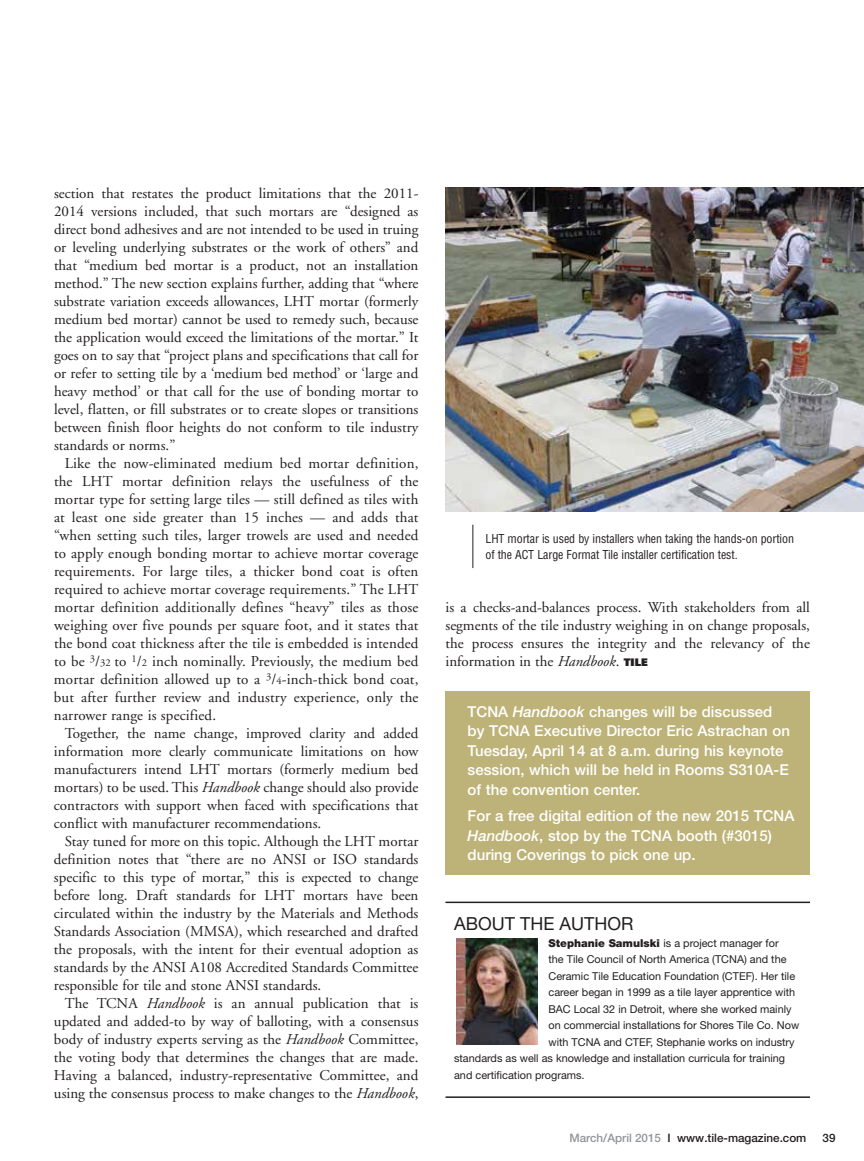
<style>
.page{position:relative;width:864px;height:1161px;background:#fff}
.page>*{position:absolute;margin:0;border:0;box-sizing:border-box;transform-origin:0 0}
.t1{font:18px "Helvetica Neue";color:#231f20}
.t2{font:15px/18px "Adobe Garamond";color:#231f20;text-align:justify}
.t3{font:500 15px/19.5px "Helvetica Neue";color:#fff}
.t4{font:condensed 12px/16.5px "Helvetica";letter-spacing:-.01em;color:#231f20}
.t5{font:500 11.7px "Helvetica Neue";color:#231f20}
.t6{font:10.8px "Helvetica Neue";color:#231f20}
.s1{font-size:10.5px}
.s2{font-style:italic}
.s3{font-family:"Univers";font-weight:900;font-size:10.5px}
.s4{font-weight:900}
.s5{color:#939598}
</style>
<div class="page">
<img style="left:446px;top:187px;width:418px;height:324px">
<hr style="left:472px;top:525px;width:1px;height:43px;background:#231f20">
<hr style="left:446px;top:902px;width:364px;height:1px;background:#231f20">
<hr style="left:446px;top:1096px;width:364px;height:2px;background:#231f20">
<img style="left:456px;top:938px;width:82px;height:106px">
<div style="left:446px;top:691px;width:364px;height:183px;background:#bdb378"></div>
<p class="t2" style="left:54px;top:185px;width:366px">section that restates the product limitations that the 2011- 2014 versions included, that such mortars are “designed as direct bond adhesives and are not intended to be used in truing or leveling underlying substrates or the work of others” and that “medium bed mortar is a product, not an installation method.” The new section explains further, adding that “where substrate variation exceeds allowances, LHT mortar (formerly medium bed mortar) cannot be used to remedy such, because the application would exceed the limitations of the mortar.” It goes on to say that “project plans and specifications that call for or refer to setting tile by a ‘medium bed method’ or ‘large and heavy method’ or that call for the use of bonding mortar to level, flatten, or fill substrates or to create slopes or transitions between finish floor heights do not conform to tile industry standards or norms.”</p>
<p class="t2" style="left:54px;top:455px;width:366px;text-indent:11px">Like the now-eliminated medium bed mortar definition, the LHT mortar definition relays the usefulness of the mortar type for setting large tiles — still defined as tiles with at least one side greater than 15 inches — and adds that “when setting such tiles, larger trowels are used and needed to apply enough bonding mortar to achieve mortar coverage requirements. For large tiles, a thicker bond coat is often required to achieve mortar coverage requirements.” The LHT mortar definition additionally defines “heavy” tiles as those weighing over five pounds per square foot, and it states that the bond coat thickness after the tile is embedded is intended to be <sup>3</sup>/<span class="s1">32</span> to <sup>1</sup>/<span class="s1">2</span> inch nominally. Previously, the medium bed mortar definition allowed up to a <sup>3</sup>/<span class="s1">4</span>-inch-thick bond coat, but after further review and industry experience, only the narrower range is specified.</p>
<p class="t2" style="left:54px;top:725px;width:366px;text-indent:11px">Together, the name change, improved clarity and added information more clearly communicate limitations on how manufacturers intend LHT mortars (formerly medium bed mortars) to be used. This <span class="s2">Handbook</span> change should also provide contractors with support when faced with specifications that conflict with manufacturer recommendations.</p>
<p class="t2" style="left:54px;top:833px;width:366px;text-indent:11px">Stay tuned for more on this topic. Although the LHT mortar definition notes that “there are no ANSI or ISO standards specific to this type of mortar,” this is expected to change before long. Draft standards for LHT mortars have been circulated within the industry by the Materials and Methods Standards Association (MMSA), which researched and drafted the proposals, with the intent for their eventual adoption as standards by the ANSI A108 Accredited Standards Committee responsible for tile and stone ANSI standards.</p>
<p class="t2" style="left:54px;top:995px;width:366px;text-indent:11px">The TCNA <span class="s2">Handbook</span> is an annual publication that is updated and added-to by way of balloting, with a consensus body of industry experts serving as the <span class="s2">Handbook</span> Committee, the voting body that determines the changes that are made.<br>Having a balanced, industry-representative Committee, and using the consensus process to make changes to the <span class="s2">Handbook</span>,</p>
<p class="t4" style="left:485px;top:530px;width:310px">LHT mortar is used by installers when taking the hands-on portion of the ACT Large Format Tile installer certification test.</p>
<p class="t2" style="left:446px;top:599px;width:366px">is a checks-and-balances process. With stakeholders from all segments of the tile industry weighing in on change proposals, the process ensures the integrity and the relevancy of the information in the <span class="s2">Handbook</span>. <span class="s3">TILE</span></p>
<p class="t3" style="left:468px;top:702px;width:324px">TCNA <span class="s2">Handbook</span> changes will be discussed by TCNA Executive Director Eric Astrachan on Tuesday, April 14 at 8 a.m. during his keynote session, which will be held in Rooms S310A-E of the convention center.</p>
<p class="t3" style="left:468px;top:806px;width:328px">For a free digital edition of the new 2015 TCNA<br><span class="s2">Handbook</span>, stop by the TCNA booth (#3015) during Coverings to pick one up.</p>
<p class="t1" style="left:454px;top:913px;width:181px">ABOUT THE AUTHOR</p>
<p class="t6" style="left:548px;top:936px;width:232px"><span class="s4">Stephanie Samulski</span> is a project manager for</p>
<p class="t6" style="left:548px;top:953px;width:240px">the Tile Council of North America (TCNA) and the</p>
<p class="t6" style="left:548px;top:969px;width:248px">Ceramic Tile Education Foundation (CTEF). Her tile</p>
<p class="t6" style="left:548px;top:986px;width:248px">career began in 1999 as a tile layer apprentice with</p>
<p class="t6" style="left:548px;top:1002px;width:245px">BAC Local 32 in Detroit, where she worked mainly</p>
<p class="t6" style="left:548px;top:1019px;width:252px">on commercial installations for Shores Tile Co. Now</p>
<p class="t6" style="left:548px;top:1035px;width:248px">with TCNA and CTEF, Stephanie works on industry</p>
<p class="t6" style="left:454px;top:1052px;width:333px">standards as well as knowledge and installation curricula for training</p>
<p class="t6" style="left:454px;top:1068px;width:132px">and certification programs.</p>
<p class="t5" style="left:569px;top:1131px;width:238px"><span class="s5">March/April 2015</span> I www.tile-magazine.com</p>
<p class="t5" style="left:823px;top:1131px;width:14px">39</p>
</div>
